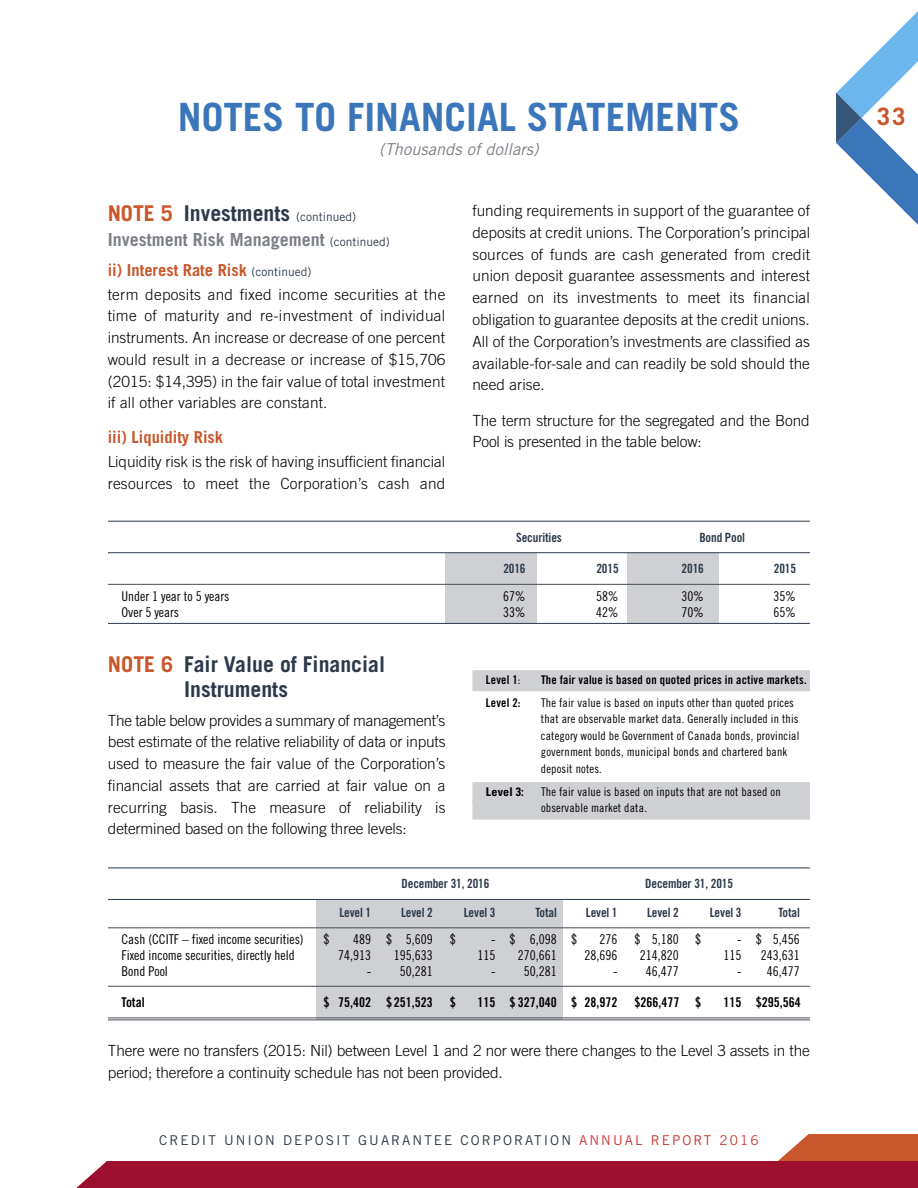
<style>
.page{position:relative;width:918px;height:1188px;background:#fff}
.page>*{position:absolute;margin:0;border:0;box-sizing:border-box;transform-origin:0 0}
.t1{font:700 39px "Trade Gothic";color:#3b76ba}
.t2{font:700 24px "Trade Gothic";color:#c9572c}
.t3{font:700 21.75px/25.5px "Trade Gothic";color:#2c3949}
.t4{font:700 18px "Trade Gothic";color:#7c8086}
.t5{font:700 16.5px "Trade Gothic";color:#c9572c}
.t6{font:italic 16.5px "Trade Gothic";color:#7c8086}
.t7{font:300 15.3px/21.8px "Trade Gothic";letter-spacing:-.01em;color:#000;text-align:justify}
.t8{font:13.5px "Trade Gothic Cond Eighteen";color:#000}
.t9{font:13.5px "Trade Gothic Bold Cond Twenty";color:#000}
.t10{font:13.5px "Trade Gothic";letter-spacing:.15em;color:#2c3949}
.t11{font:12.75px "Trade Gothic Bold Cond Twenty";letter-spacing:-.01em;color:#2c3949}
.t12{font:12px/16.5px "Trade Gothic Cond Eighteen";letter-spacing:.015em;color:#000}
.t13{font:12px "Trade Gothic Bold Cond Twenty";letter-spacing:.015em;color:#000}
.t14{font:700 condensed 12px "Univers";letter-spacing:.015em;color:#000}
.s1{color:#c9572c}
.s2{font-weight:400;font-size:12px}
.s3{font-weight:400;font-size:12px;color:#2c3949}
.s4{font-family:"Trade Gothic Cond Eighteen"}
.s5{color:#c43836}
</style>
<div class="page">
<svg style="left:836px;top:11px;width:82px;height:214px"></svg>
<svg style="left:76px;top:1134px;width:842px;height:54px"></svg>
<div style="left:628px;top:553px;width:91px;height:70px;background:#cfd0d4"></div>
<div style="left:446px;top:553px;width:91px;height:70px;background:#cfd0d4"></div>
<hr style="left:108px;top:521px;width:702px;height:1px;background:#2c3949">
<hr style="left:108px;top:552px;width:702px;height:1px;background:#2c3949">
<hr style="left:108px;top:584px;width:702px;height:1px;background:#464b54">
<hr style="left:108px;top:623px;width:702px;height:1px;background:#2c3949">
<div style="left:472px;top:670px;width:338px;height:21px;background:#cfd0d4"></div>
<div style="left:472px;top:782px;width:338px;height:21px;background:#cfd0d4"></div>
<div style="left:472px;top:799px;width:338px;height:21px;background:#cfd0d4"></div>
<div style="left:440px;top:900px;width:62px;height:120px;background:#cfd0d4"></div>
<div style="left:378px;top:900px;width:62px;height:120px;background:#cfd0d4"></div>
<div style="left:502px;top:900px;width:61px;height:120px;background:#cfd0d4"></div>
<div style="left:317px;top:900px;width:61px;height:120px;background:#cfd0d4"></div>
<hr style="left:108px;top:868px;width:702px;height:1px;background:#2c3949">
<hr style="left:108px;top:899px;width:702px;height:1px;background:#2c3949">
<hr style="left:108px;top:927px;width:702px;height:1px;background:#464b54">
<hr style="left:108px;top:986px;width:702px;height:1px;background:#464b54">
<hr style="left:108px;top:1017px;width:702px;height:1px;background:#464b54">
<hr style="left:108px;top:1019px;width:702px;height:1px;background:#464b54">
<h1 class="t1" style="left:178px;top:103px;width:564px">NOTES TO FINANCIAL STATEMENTS</h1>
<p class="t6" style="left:379px;top:144px;width:161px">(Thousands of dollars)</p>
<h3 class="t3" style="left:108px;top:202px;width:250px"><span class="s1">NOTE 5</span> Investments <span class="s2">(continued)</span></h3>
<p class="t4" style="left:108px;top:233px;width:284px">Investment Risk Management <span class="s3">(continued)</span></p>
<p class="t5" style="left:108px;top:264px;width:205px">ii) Interest Rate Risk <span class="s3">(continued)</span></p>
<p class="t7" style="left:108px;top:285px;width:339px">term deposits and fixed income securities at the time of maturity and re-investment of individual instruments. An increase or decrease of one percent would result in a decrease or increase of $15,706 (2015: $14,395) in the fair value of total investment if all other variables are constant.</p>
<p class="t5" style="left:108px;top:431px;width:117px">iii) Liquidity Risk</p>
<p class="t7" style="left:108px;top:452px;width:339px">Liquidity risk is the risk of having insufficient financial resources to meet the Corporation’s cash and</p>
<p class="t7" style="left:472px;top:201px;width:339px">funding requirements in support of the guarantee of deposits at credit unions. The Corporation’s principal sources of funds are cash generated from credit union deposit guarantee assessments and interest earned on its investments to meet its financial obligation to guarantee deposits at the credit unions.<br>All of the Corporation’s investments are classified as available-for-sale and can readily be sold should the need arise.</p>
<p class="t7" style="left:472px;top:411px;width:339px">The term structure for the segregated and the Bond<br>Pool is presented in the table below:</p>
<p class="t11" style="left:516px;top:532px;width:47px">Securities</p>
<p class="t11" style="left:699px;top:532px;width:47px">Bond Pool</p>
<p class="t11" style="left:503px;top:564px;width:24px">2016</p>
<p class="t11" style="left:596px;top:564px;width:24px">2015</p>
<p class="t11" style="left:682px;top:564px;width:24px">2016</p>
<p class="t11" style="left:774px;top:564px;width:24px">2015</p>
<p class="t8" style="left:122px;top:591px;width:109px">Under 1 year to 5 years</p>
<p class="t8" style="left:503px;top:591px;width:24px">67%</p>
<p class="t8" style="left:596px;top:591px;width:24px">58%</p>
<p class="t8" style="left:681px;top:591px;width:24px">30%</p>
<p class="t8" style="left:774px;top:591px;width:24px">35%</p>
<p class="t8" style="left:122px;top:607px;width:59px">Over 5 years</p>
<p class="t8" style="left:503px;top:607px;width:24px">33%</p>
<p class="t8" style="left:596px;top:607px;width:24px">42%</p>
<p class="t8" style="left:681px;top:607px;width:24px">70%</p>
<p class="t8" style="left:774px;top:607px;width:24px">65%</p>
<h3 class="t3" style="left:184px;top:653px;width:203px;text-indent:-76px"><span class="s1">NOTE 6</span> Fair Value of Financial<br>Instruments</h3>
<p class="t7" style="left:108px;top:711px;width:339px">The table below provides a summary of management’s best estimate of the relative reliability of data or inputs used to measure the fair value of the Corporation’s financial assets that are carried at fair value on a recurring basis. The measure of reliability is determined based on the following three levels:</p>
<p class="t13" style="left:486px;top:675px;width:36px">Level 1<span class="s4">:</span></p>
<p class="t13" style="left:541px;top:675px;width:267px">The fair value is based on quoted prices in active markets.</p>
<p class="t13" style="left:486px;top:698px;width:36px">Level 2:</p>
<p class="t12" style="left:541px;top:695px;width:260px">The fair value is based on inputs other than quoted prices that are observable market data. Generally included in this category would be Government of Canada bonds, provincial government bonds, municipal bonds and chartered bank deposit notes.</p>
<p class="t14" style="left:486px;top:787px;width:39px">Level 3:</p>
<p class="t12" style="left:541px;top:784px;width:241px">The fair value is based on inputs that are not based on observable market data.</p>
<p class="t11" style="left:402px;top:879px;width:89px">December 31, 2016</p>
<p class="t11" style="left:645px;top:879px;width:89px">December 31, 2015</p>
<p class="t11" style="left:339px;top:907px;width:33px">Level 1</p>
<p class="t11" style="left:401px;top:907px;width:33px">Level 2</p>
<p class="t11" style="left:464px;top:907px;width:33px">Level 3</p>
<p class="t11" style="left:535px;top:907px;width:23px">Total</p>
<p class="t11" style="left:586px;top:907px;width:33px">Level 1</p>
<p class="t11" style="left:647px;top:907px;width:33px">Level 2</p>
<p class="t11" style="left:710px;top:907px;width:33px">Level 3</p>
<p class="t11" style="left:778px;top:907px;width:23px">Total</p>
<p class="t8" style="left:121px;top:935px;width:184px">Cash (CCITF – fixed income securities)</p>
<p class="t8" style="left:323px;top:935px;width:7px">$</p>
<p class="t8" style="left:353px;top:935px;width:81px">489 $ 5,609</p>
<p class="t8" style="left:450px;top:935px;width:7px">$</p>
<p class="t8" style="left:491px;top:935px;width:87px">- $ 6,098 $</p>
<p class="t8" style="left:600px;top:935px;width:19px">276</p>
<p class="t8" style="left:634px;top:935px;width:68px">$ 5,180 $</p>
<p class="t8" style="left:737px;top:935px;width:64px">- $ 5,456</p>
<p class="t8" style="left:121px;top:950px;width:175px">Fixed income securities, directly held</p>
<p class="t8" style="left:338px;top:950px;width:34px">74,913</p>
<p class="t8" style="left:394px;top:950px;width:40px">195,633</p>
<p class="t8" style="left:478px;top:950px;width:19px">115</p>
<p class="t8" style="left:518px;top:950px;width:40px">270,661</p>
<p class="t8" style="left:585px;top:950px;width:34px">28,696</p>
<p class="t8" style="left:640px;top:950px;width:40px">214,820</p>
<p class="t8" style="left:724px;top:950px;width:19px">115</p>
<p class="t8" style="left:761px;top:950px;width:40px">243,631</p>
<p class="t8" style="left:121px;top:966px;width:48px">Bond Pool</p>
<p class="t8" style="left:367px;top:966px;width:68px">- 50,281</p>
<p class="t8" style="left:491px;top:966px;width:67px">- 50,281</p>
<p class="t8" style="left:613px;top:966px;width:67px">- 46,477</p>
<p class="t8" style="left:737px;top:966px;width:64px">- 46,477</p>
<p class="t9" style="left:121px;top:997px;width:25px">Total</p>
<p class="t9" style="left:323px;top:997px;width:111px">$ 75,402 $ 251,523</p>
<p class="t9" style="left:450px;top:997px;width:7px">$</p>
<p class="t9" style="left:478px;top:997px;width:141px">115 $ 327,040 $ 28,972</p>
<p class="t9" style="left:634px;top:997px;width:68px">$266,477 $</p>
<p class="t9" style="left:724px;top:997px;width:79px">115 $295,564</p>
<p class="t7" style="left:108px;top:1041px;width:703px">There were no transfers (2015: Nil) between Level 1 and 2 nor were there changes to the Level 3 assets in the period; therefore a continuity schedule has not been provided.</p>
<p class="t10" style="left:159px;top:1135px;width:601px">CREDIT UNION DEPOSIT GUARANTEE CORPORATION <span class="s5">ANNUAL REPORT 2016</span></p>
<h2 class="t2" style="left:877px;top:107px;width:30px">33</h2>
</div>
